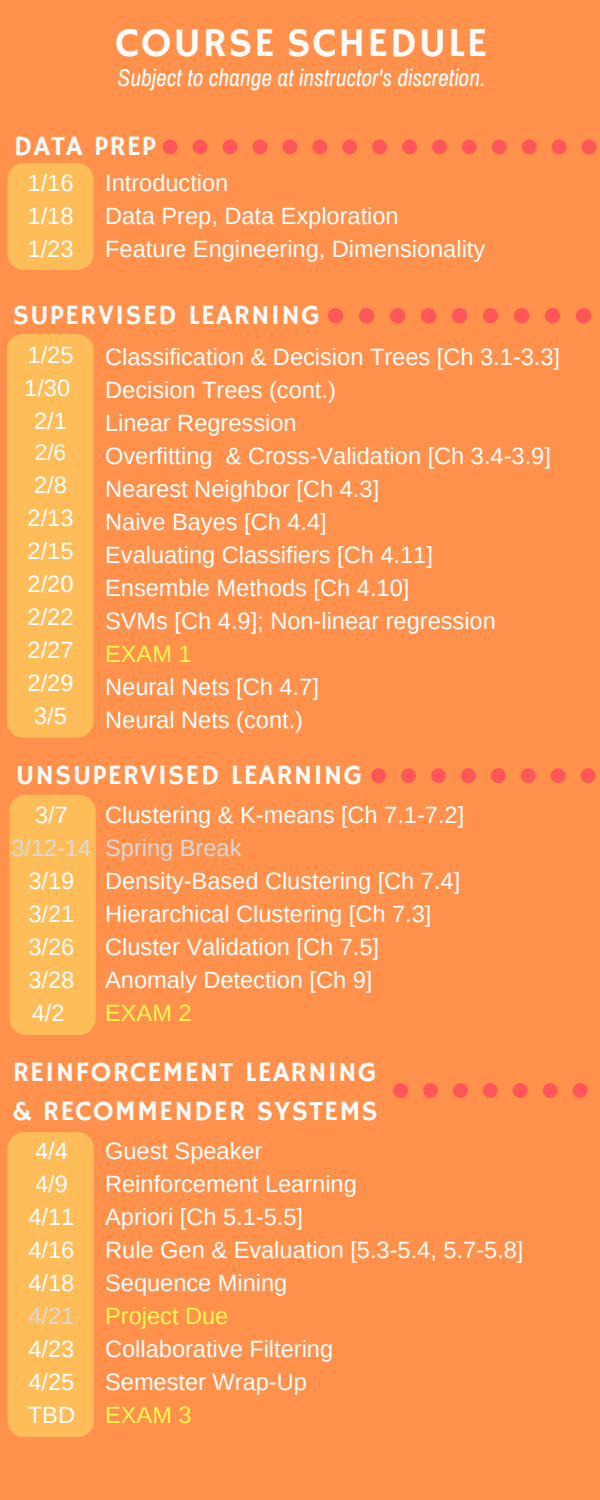
<style>
.page{position:relative;width:600px;height:1500px;background:#ff914d}
.page>*{position:absolute;margin:0;border:0;box-sizing:border-box;transform-origin:0 0}
.t1{font:41.3px "Hammersmith One";letter-spacing:.04em;color:#fffbf9}
.t2{font:28px "Hammersmith One";letter-spacing:.04em;color:#fffbf9}
.t3{font:23.6px "Arimo";color:#fff}
.t4{font:italic 23.6px "Archivo Narrow";color:#fff}
.t5{font:23.6px "Arimo";color:#fff952}
.t6{font:23.6px "Arimo";color:#d9d9d9}
.t7{font:22.6px "Arimo";color:#fff}
</style>
<div class="page">
<div style="left:7px;top:334px;width:87px;height:403px;background:#ffbd59;border-radius:16px"></div>
<div style="left:9px;top:795px;width:87px;height:240px;background:#ffbd59;border-radius:16px"></div>
<div style="left:8px;top:1132px;width:86px;height:305px;background:#ffbd59;border-radius:16px"></div>
<div style="left:8px;top:163px;width:86px;height:107px;background:#ffbd59;border-radius:16px"></div>
<div style="left:483px;top:308px;width:15px;height:16px;background:#ff5757;border-radius:50%"></div>
<div style="left:514px;top:308px;width:15px;height:16px;background:#ff5757;border-radius:50%"></div>
<div style="left:452px;top:308px;width:15px;height:16px;background:#ff5757;border-radius:50%"></div>
<div style="left:576px;top:308px;width:15px;height:16px;background:#ff5757;border-radius:50%"></div>
<svg style="left:328px;top:308px;width:15px;height:15px"></svg>
<div style="left:359px;top:308px;width:15px;height:16px;background:#ff5757;border-radius:50%"></div>
<div style="left:390px;top:308px;width:15px;height:16px;background:#ff5757;border-radius:50%"></div>
<div style="left:421px;top:308px;width:15px;height:16px;background:#ff5757;border-radius:50%"></div>
<div style="left:545px;top:308px;width:15px;height:16px;background:#ff5757;border-radius:50%"></div>
<div style="left:521px;top:768px;width:15px;height:15px;background:#ff5757;border-radius:50%"></div>
<div style="left:551px;top:768px;width:15px;height:15px;background:#ff5757;border-radius:50%"></div>
<div style="left:491px;top:768px;width:15px;height:15px;background:#ff5757;border-radius:50%"></div>
<svg style="left:371px;top:768px;width:15px;height:15px"></svg>
<div style="left:401px;top:768px;width:15px;height:15px;background:#ff5757;border-radius:50%"></div>
<div style="left:431px;top:768px;width:15px;height:15px;background:#ff5757;border-radius:50%"></div>
<div style="left:461px;top:768px;width:15px;height:15px;background:#ff5757;border-radius:50%"></div>
<div style="left:581px;top:768px;width:14px;height:15px;background:#ff5757;border-radius:50%"></div>
<div style="left:543px;top:1083px;width:15px;height:15px;background:#ff5757;border-radius:50%"></div>
<div style="left:573px;top:1083px;width:15px;height:15px;background:#ff5757;border-radius:50%"></div>
<div style="left:513px;top:1083px;width:15px;height:15px;background:#ff5757;border-radius:50%"></div>
<svg style="left:393px;top:1083px;width:15px;height:15px"></svg>
<div style="left:423px;top:1083px;width:15px;height:15px;background:#ff5757;border-radius:50%"></div>
<div style="left:453px;top:1083px;width:15px;height:15px;background:#ff5757;border-radius:50%"></div>
<div style="left:483px;top:1083px;width:15px;height:15px;background:#ff5757;border-radius:50%"></div>
<div style="left:312px;top:139px;width:15px;height:15px;background:#ff5757;border-radius:50%"></div>
<div style="left:342px;top:139px;width:15px;height:15px;background:#ff5757;border-radius:50%"></div>
<div style="left:282px;top:139px;width:15px;height:15px;background:#ff5757;border-radius:50%"></div>
<div style="left:402px;top:139px;width:15px;height:15px;background:#ff5757;border-radius:50%"></div>
<svg style="left:163px;top:139px;width:15px;height:15px"></svg>
<div style="left:432px;top:139px;width:15px;height:15px;background:#ff5757;border-radius:50%"></div>
<div style="left:193px;top:139px;width:15px;height:15px;background:#ff5757;border-radius:50%"></div>
<div style="left:223px;top:139px;width:14px;height:15px;background:#ff5757;border-radius:50%"></div>
<div style="left:252px;top:139px;width:15px;height:15px;background:#ff5757;border-radius:50%"></div>
<div style="left:372px;top:139px;width:15px;height:15px;background:#ff5757;border-radius:50%"></div>
<div style="left:582px;top:139px;width:14px;height:15px;background:#ff5757;border-radius:50%"></div>
<div style="left:492px;top:139px;width:15px;height:15px;background:#ff5757;border-radius:50%"></div>
<div style="left:522px;top:139px;width:15px;height:15px;background:#ff5757;border-radius:50%"></div>
<div style="left:462px;top:139px;width:15px;height:15px;background:#ff5757;border-radius:50%"></div>
<div style="left:552px;top:139px;width:15px;height:15px;background:#ff5757;border-radius:50%"></div>
<p class="t1" style="left:115px;top:19px;width:374px">COURSE SCHEDULE</p>
<p class="t4" style="left:117px;top:65px;width:370px">Subject to change at instructor's discretion.</p>
<p class="t2" style="left:14px;top:130px;width:143px">DATA PREP</p>
<p class="t3" style="left:28px;top:170px;width:47px">1/16</p>
<p class="t3" style="left:28px;top:203px;width:47px">1/18</p>
<p class="t3" style="left:28px;top:236px;width:47px">1/23</p>
<p class="t3" style="left:105px;top:170px;width:125px">Introduction</p>
<p class="t3" style="left:105px;top:203px;width:295px">Data Prep, Data Exploration</p>
<p class="t3" style="left:105px;top:236px;width:382px">Feature Engineering, Dimensionality</p>
<p class="t2" style="left:13px;top:299px;width:308px">SUPERVISED LEARNING</p>
<p class="t3" style="left:28px;top:341px;width:47px">1/25</p>
<p class="t3" style="left:24px;top:374px;width:47px">1/30</p>
<p class="t3" style="left:34px;top:407px;width:34px">2/1</p>
<p class="t7" style="left:35px;top:440px;width:33px">2/6</p>
<p class="t3" style="left:34px;top:472px;width:34px">2/8</p>
<p class="t3" style="left:28px;top:505px;width:47px">2/13</p>
<p class="t3" style="left:28px;top:538px;width:47px">2/15</p>
<p class="t3" style="left:28px;top:571px;width:47px">2/20</p>
<p class="t3" style="left:28px;top:604px;width:47px">2/22</p>
<p class="t3" style="left:28px;top:637px;width:47px">2/27</p>
<p class="t3" style="left:28px;top:670px;width:47px">2/29</p>
<p class="t3" style="left:34px;top:703px;width:34px">3/5</p>
<p class="t3" style="left:105px;top:343px;width:456px">Classification &amp; Decision Trees [Ch 3.1-3.3]</p>
<p class="t3" style="left:105px;top:376px;width:232px">Decision Trees (cont.)</p>
<p class="t3" style="left:105px;top:409px;width:193px">Linear Regression</p>
<p class="t3" style="left:105px;top:442px;width:447px">Overfitting &amp; Cross-Validation [Ch 3.4-3.9]</p>
<p class="t3" style="left:105px;top:475px;width:276px">Nearest Neighbor [Ch 4.3]</p>
<p class="t3" style="left:105px;top:508px;width:223px">Naive Bayes [Ch 4.4]</p>
<p class="t3" style="left:105px;top:541px;width:329px">Evaluating Classifiers [Ch 4.11]</p>
<p class="t3" style="left:105px;top:574px;width:306px">Ensemble Methods [Ch 4.10]</p>
<p class="t3" style="left:105px;top:607px;width:392px">SVMs [Ch 4.9]; Non-linear regression</p>
<p class="t5" style="left:105px;top:640px;width:88px">EXAM 1</p>
<p class="t3" style="left:105px;top:673px;width:215px">Neural Nets [Ch 4.7]</p>
<p class="t3" style="left:105px;top:706px;width:199px">Neural Nets (cont.)</p>
<p class="t2" style="left:16px;top:758px;width:348px">UNSUPERVISED LEARNING</p>
<p class="t3" style="left:35px;top:802px;width:34px">3/7</p>
<p class="t6" style="left:11px;top:835px;width:81px">3/12-14</p>
<p class="t3" style="left:29px;top:868px;width:47px">3/19</p>
<p class="t3" style="left:29px;top:901px;width:47px">3/21</p>
<p class="t3" style="left:29px;top:934px;width:47px">3/26</p>
<p class="t3" style="left:29px;top:967px;width:47px">3/28</p>
<p class="t3" style="left:32px;top:1000px;width:34px">4/2</p>
<p class="t3" style="left:105px;top:802px;width:361px">Clustering &amp; K-means [Ch 7.1-7.2]</p>
<p class="t6" style="left:105px;top:835px;width:138px">Spring Break</p>
<p class="t3" style="left:105px;top:868px;width:357px">Density-Based Clustering [Ch 7.4]</p>
<p class="t3" style="left:105px;top:901px;width:328px">Hierarchical Clustering [Ch 7.3]</p>
<p class="t3" style="left:105px;top:934px;width:275px">Cluster Validation [Ch 7.5]</p>
<p class="t3" style="left:105px;top:967px;width:269px">Anomaly Detection [Ch 9]</p>
<p class="t5" style="left:105px;top:1000px;width:88px">EXAM 2</p>
<p class="t2" style="left:13px;top:1056px;width:365px">REINFORCEMENT LEARNING</p>
<p class="t2" style="left:13px;top:1095px;width:367px">&amp; RECOMMENDER SYSTEMS</p>
<p class="t3" style="left:35px;top:1138px;width:34px">4/4</p>
<p class="t3" style="left:35px;top:1171px;width:34px">4/9</p>
<p class="t3" style="left:29px;top:1204px;width:47px">4/11</p>
<p class="t3" style="left:29px;top:1237px;width:47px">4/16</p>
<p class="t3" style="left:29px;top:1270px;width:47px">4/18</p>
<p class="t6" style="left:29px;top:1303px;width:47px">4/21</p>
<p class="t3" style="left:29px;top:1336px;width:47px">4/23</p>
<p class="t3" style="left:29px;top:1369px;width:47px">4/25</p>
<p class="t3" style="left:28px;top:1402px;width:49px">TBD</p>
<p class="t3" style="left:105px;top:1138px;width:159px">Guest Speaker</p>
<p class="t3" style="left:105px;top:1171px;width:253px">Reinforcement Learning</p>
<p class="t3" style="left:105px;top:1204px;width:199px">Apriori [Ch 5.1-5.5]</p>
<p class="t3" style="left:105px;top:1237px;width:420px">Rule Gen &amp; Evaluation [5.3-5.4, 5.7-5.8]</p>
<p class="t3" style="left:105px;top:1270px;width:184px">Sequence Mining</p>
<p class="t5" style="left:105px;top:1303px;width:125px">Project Due</p>
<p class="t3" style="left:105px;top:1336px;width:230px">Collaborative Filtering</p>
<p class="t3" style="left:105px;top:1369px;width:203px">Semester Wrap-Up</p>
<p class="t5" style="left:105px;top:1402px;width:88px">EXAM 3</p>
</div>
